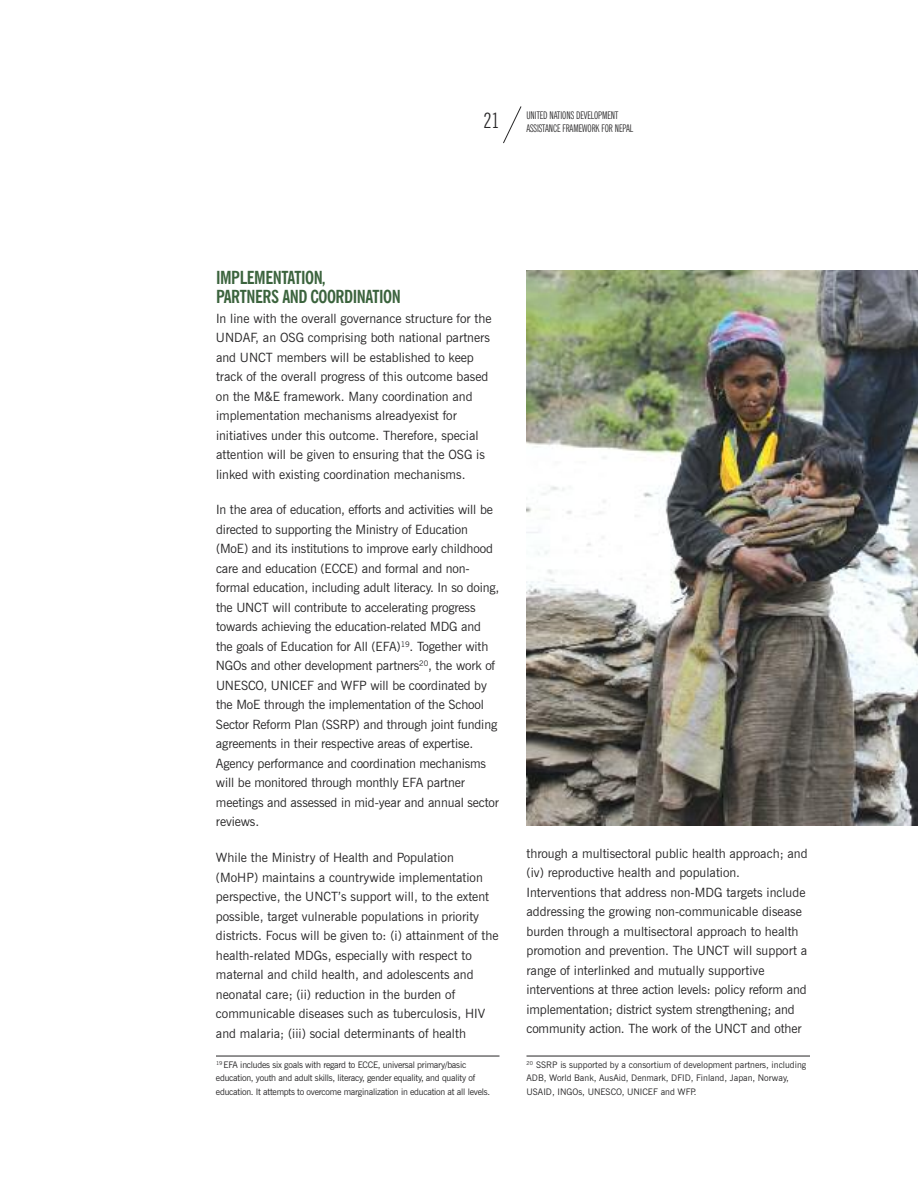
<style>
.page{position:relative;width:918px;height:1188px;background:#fff}
.page>*{position:absolute;margin:0;border:0;box-sizing:border-box;transform-origin:0 0}
.t1{font:extra-condensed 21px "News Gothic BT";color:#272627}
.t2{font:700 condensed 18px/19.5px "News Gothic BT";letter-spacing:-.025em;color:#3b633d}
.t3{font:12.75px/19.5px "News Gothic BT";color:#272627}
.t4{font:extra-condensed 10.5px/12.6px "News Gothic BT";color:#272627}
.t5{font:9px/13.5px "News Gothic BT";letter-spacing:-.025em;color:#272627}
.t6{font:9px/13.5px "News Gothic BT";color:#272627}
</style>
<div class="page">
<img style="left:526px;top:270px;width:392px;height:555px">
<svg style="left:503px;top:106px;width:18px;height:37px"></svg>
<hr style="left:216px;top:1056px;width:284px;height:1px;background:#272627">
<hr style="left:526px;top:1056px;width:284px;height:1px;background:#272627">
<h1 class="t1" style="left:483px;top:108px;width:17px">21</h1>
<p class="t4" style="left:526px;top:109px;width:108px">UNITED NATIONS DEVELOPMENT<br>ASSISTANCE FRAMEWORK FOR NEPAL</p>
<h2 class="t2" style="left:216px;top:268px;width:186px">IMPLEMENTATION,<br>PARTNERS AND COORDINATION</h2>
<p class="t3" style="left:216px;top:309px;width:277px">In line with the overall governance structure for the UNDAF, an OSG comprising both national partners and UNCT members will be established to keep track of the overall progress of this outcome based on the M&amp;E framework. Many coordination and implementation mechanisms alreadyexist for initiatives under this outcome. Therefore, special attention will be given to ensuring that the OSG is linked with existing coordination mechanisms.</p>
<p class="t3" style="left:216px;top:500px;width:285px">In the area of education, efforts and activities will be directed to supporting the Ministry of Education (MoE) and its institutions to improve early childhood care and education (ECCE) and formal and non&shy;formal education, including adult literacy. In so doing, the UNCT will contribute to accelerating progress towards achieving the education-related MDG and the goals of Education for All (EFA)<sup>19</sup>. Together with NGOs and other development partners<sup>20</sup>, the work of UNESCO, UNICEF and WFP will be coordinated by the MoE through the implementation of the School Sector Reform Plan (SSRP) and through joint funding agreements in their respective areas of expertise.<br>Agency performance and coordination mechanisms will be monitored through monthly EFA partner meetings and assessed in mid-year and annual sector reviews.</p>
<p class="t3" style="left:216px;top:848px;width:284px">While the Ministry of Health and Population (MoHP) maintains a countrywide implementation perspective, the UNCT’s support will, to the extent possible, target vulnerable populations in priority districts. Focus will be given to: (i) attainment of the health-related MDGs, especially with respect to maternal and child health, and adolescents and neonatal care; (ii) reduction in the burden of communicable diseases such as tuberculosis, HIV and malaria; (iii) social determinants of health</p>
<p class="t3" style="left:526px;top:844px;width:283px">through a multisectoral public health approach; and (iv) reproductive health and population.<br>Interventions that address non-MDG targets include addressing the growing non-communicable disease burden through a multisectoral approach to health promotion and prevention. The UNCT will support a range of interlinked and mutually supportive interventions at three action levels: policy reform and implementation; district system strengthening; and community action. The work of the UNCT and other</p>
<p class="t5" style="left:216px;top:1058px;width:276px"><sup>19</sup> EFA includes six goals with regard to ECCE, universal primary/basic education, youth and adult skills, literacy, gender equality, and quality of education. It attempts to overcome marginalization in education at all levels.</p>
<p class="t6" style="left:526px;top:1058px;width:281px"><sup>20</sup> SSRP is supported by a consortium of development partners, including<br>ADB, World Bank, AusAid, Denmark, DFID, Finland, Japan, Norway,<br>USAID, INGOs, UNESCO, UNICEF and WFP.</p>
</div>
